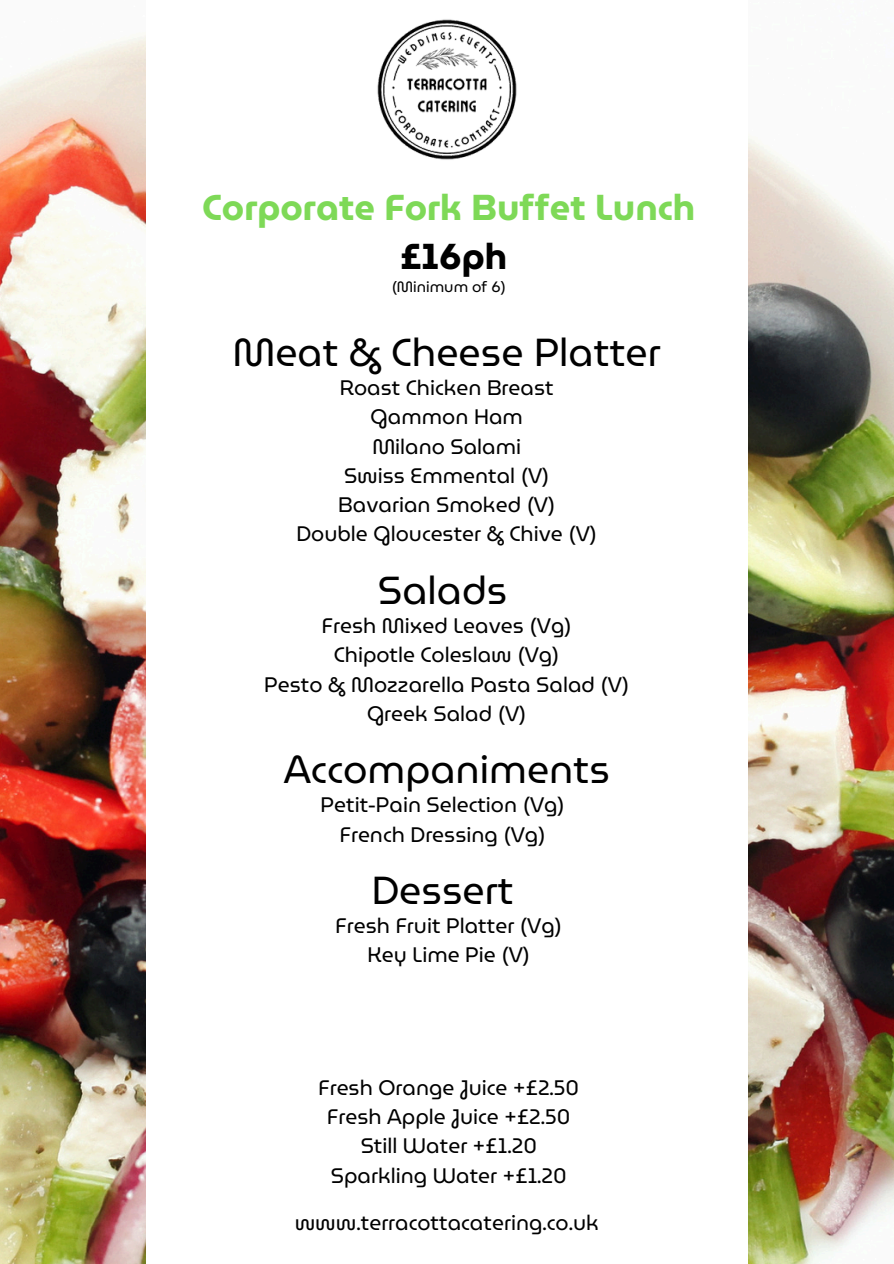
<style>
.page{position:relative;width:894px;height:1264px;background:#fff}
.page>*{position:absolute;margin:0;border:0;box-sizing:border-box;transform-origin:0 0}
.t1{font:39px "Museo Moderno";color:#000}
.t2{font:700 36px/49.5px "Museo Moderno";color:#7ed957;text-align:center}
.t3{font:21px/29.2px "Museo Moderno";color:#000;text-align:center}
.t4{font:15px "Museo Moderno";color:#000}
.s1{color:#000}
</style>
<div class="page">
<img style="left:0;top:34px;width:893px;height:1229px">
<div style="left:146px;top:0;width:601px;height:1263px;background:#fff"></div>
<img style="left:377px;top:19px;width:140px;height:141px">
<p class="t2" style="left:202px;top:182px;width:494px">Corporate Fork Buffet Lunch <span class="s1">£16ph</span></p>
<h3 class="t4" style="left:391px;top:275px;width:116px">(Minimum of 6)</h3>
<h2 class="t1" style="left:233px;top:321px;width:429px">Meat &amp; Cheese Platter</h2>
<h2 class="t3" style="left:296px;top:373px;width:302px">Roast Chicken Breast<br>Gammon Ham<br>Milano Salami<br>Swiss Emmental (V)<br>Bavarian Smoked (V)<br>Double Gloucester &amp; Chive (V)</h2>
<h3 class="t1" style="left:378px;top:559px;width:131px">Salads</h3>
<h2 class="t3" style="left:264px;top:611px;width:366px">Fresh Mixed Leaves (Vg)<br>Chipotle Coleslaw (Vg)<br>Pesto &amp; Mozzarella Pasta Salad (V)<br>Greek Salad (V)</h2>
<h3 class="t1" style="left:283px;top:738px;width:328px">Accompaniments</h3>
<h2 class="t3" style="left:320px;top:790px;width:246px">Petit-Pain Selection (Vg)<br>French Dressing (Vg)</h2>
<h3 class="t1" style="left:371px;top:859px;width:143px">Dessert</h3>
<h3 class="t3" style="left:335px;top:911px;width:228px">Fresh Fruit Platter (Vg)<br>Key Lime Pie (V)</h3>
<h3 class="t3" style="left:318px;top:1072px;width:262px">Fresh Orange Juice +£2.50<br>Fresh Apple Juice +£2.50<br>Still Water +£1.20<br>Sparkling Water +£1.20</h3>
<h1 class="t3" style="left:294px;top:1207px;width:306px">www.terracottacatering.co.uk</h1>
</div>
